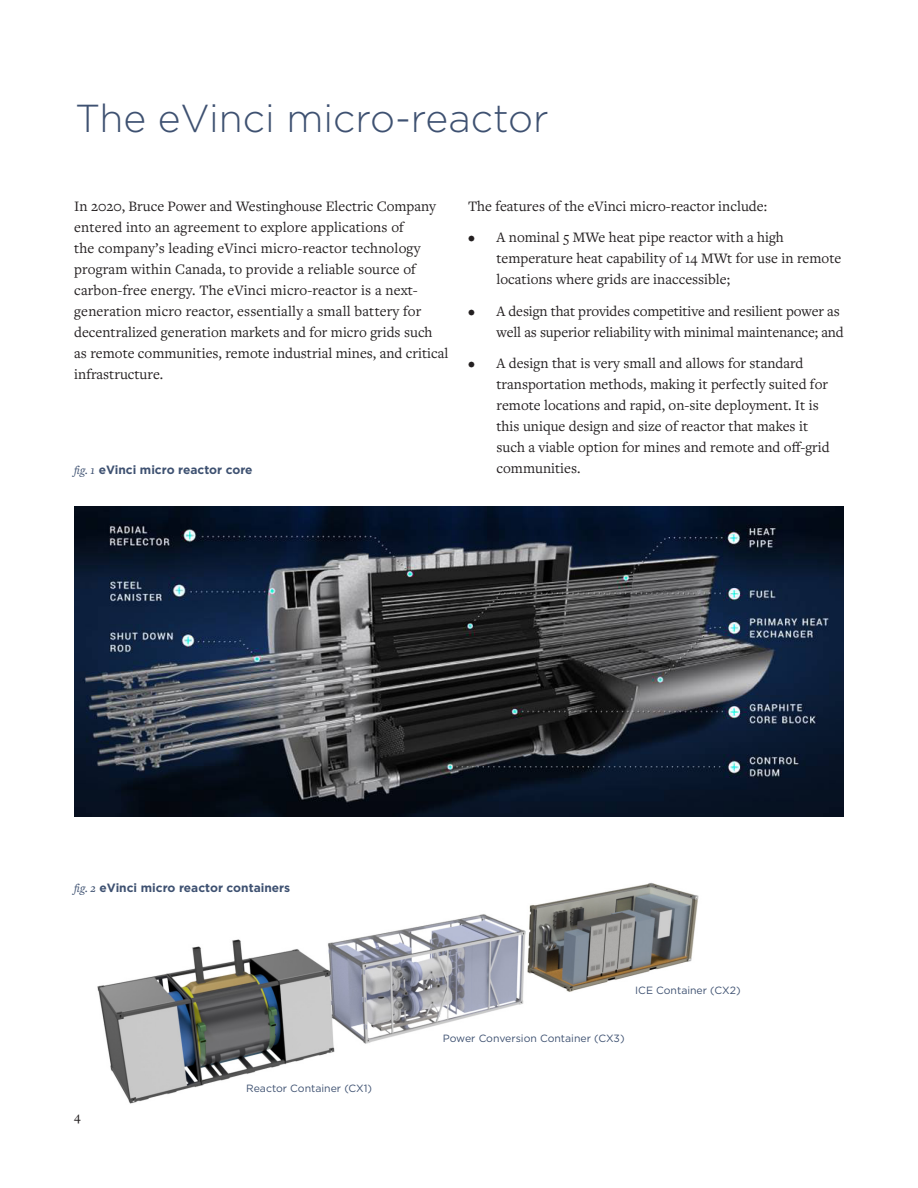
<style>
.page{position:relative;width:918px;height:1188px;background:#fff}
.page>*{position:absolute;margin:0;border:0;box-sizing:border-box;transform-origin:0 0}
.t1{font:300 39px "Gotham";color:#3e5171}
.BODY{font:15px/21px "Freight Text Pro";color:#231f20}
.t2{font:500 13.5px "Freight Text Pro";color:#231f20}
.t3{font:700 12px "Gotham";color:#3e5171}
.t4{font:10.5px "Gotham";color:#3e5171}
.s1{font-family:"Freight Text Pro";font-weight:500;font-style:italic}
</style>
<div class="page">
<img style="left:97px;top:883px;width:602px;height:221px">
<img style="left:74px;top:507px;width:770px;height:310px">
<h2 class="t1" style="left:75px;top:94px;width:475px">The eVinci micro-reactor</h2>
<p class="BODY" style="left:74px;top:195px;width:376px">In 2020, Bruce Power and Westinghouse Electric Company entered into an agreement to explore applications of<br>the company’s leading eVinci micro-reactor technology program within Canada, to provide a reliable source of carbon-free energy. The eVinci micro-reactor is a next&shy;generation micro reactor, essentially a small battery for decentralized generation markets and for micro grids such as remote communities, remote industrial mines, and critical infrastructure.</p>
<p class="BODY" style="left:468px;top:195px;width:301px">The features of the eVinci micro-reactor include:</p>
<p class="BODY" style="left:496px;top:227px;width:346px;text-indent:-28px">• A nominal 5 MWe heat pipe reactor with a high temperature heat capability of 14 MWt for use in remote locations where grids are inaccessible;</p>
<p class="BODY" style="left:468px;top:300px;width:377px;text-align:right">• A design that provides competitive and resilient power as well as superior reliability with minimal maintenance; and</p>
<p class="BODY" style="left:496px;top:353px;width:335px;text-indent:-28px">• A design that is very small and allows for standard transportation methods, making it perfectly suited for remote locations and rapid, on-site deployment. It is this unique design and size of reactor that makes it such a viable option for mines and remote and off-grid communities.</p>
<h3 class="t3" style="left:74px;top:462px;width:180px"><span class="s1">fig. 1</span> eVinci micro reactor core</h3>
<h3 class="t3" style="left:74px;top:880px;width:218px"><span class="s1">fig. 2</span> eVinci micro reactor containers</h3>
<p class="t2" style="left:74px;top:1108px;width:8px">4</p>
<h3 class="t4" style="left:246px;top:1082px;width:127px">Reactor Container (CX1)</h3>
<h3 class="t4" style="left:635px;top:983px;width:107px">ICE Container (CX2)</h3>
<h3 class="t4" style="left:443px;top:1032px;width:183px">Power Conversion Container (CX3)</h3>
</div>
